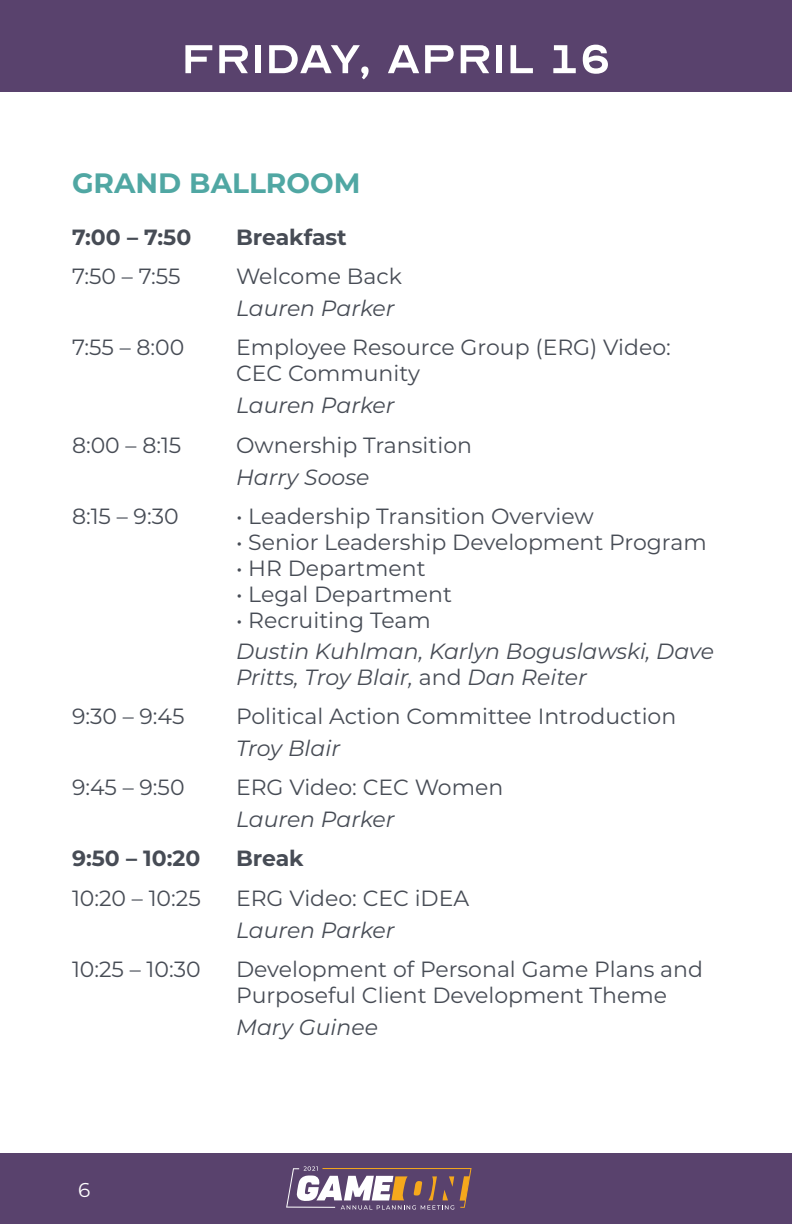
<style>
.page{position:relative;width:792px;height:1224px;background:#fff}
.page>*{position:absolute;margin:0;border:0;box-sizing:border-box;transform-origin:0 0}
.t1{font:56px "Optician Sans";color:#fff}
.t2{font:700 28px "Montserrat";color:#50a7a3}
.t3{font:22px/26px "Montserrat";color:#474c55}
.t4{font:italic 22px/26px "Montserrat";color:#474c55}
.t5{font:700 22px "Montserrat";color:#474c55}
.t6{font:20px "Montserrat";color:#fff}
.s1{font-style:normal}
.s2{font-style:italic}
</style>
<div class="page">
<div style="left:0;top:1153px;width:792px;height:71px;background:#59426d"></div>
<div style="left:0;top:0;width:792px;height:92px;background:#59426d"></div>
<svg style="left:286px;top:1166px;width:186px;height:44px"></svg>
<p class="t1" style="left:181px;top:33px;width:431px">friday, april 16</p>
<p class="t2" style="left:72px;top:162px;width:290px">GRAND BALLROOM</p>
<p class="t5" style="left:72px;top:221px;width:121px">7:00 – 7:50</p>
<p class="t5" style="left:236px;top:221px;width:112px">Breakfast</p>
<p class="t3" style="left:72px;top:262px;width:110px">7:50 – 7:55</p>
<p class="t3" style="left:236px;top:262px;width:167px">Welcome Back</p>
<p class="t4" style="left:236px;top:294px;width:160px">Lauren Parker</p>
<p class="t3" style="left:72px;top:334px;width:114px">7:55 – 8:00</p>
<p class="t3" style="left:236px;top:334px;width:436px">Employee Resource Group (ERG) Video:<br>CEC Community</p>
<p class="t4" style="left:236px;top:392px;width:160px">Lauren Parker</p>
<p class="t3" style="left:72px;top:431px;width:111px">8:00 – 8:15</p>
<p class="t3" style="left:236px;top:431px;width:238px">Ownership Transition</p>
<p class="t4" style="left:236px;top:463px;width:135px">Harry Soose</p>
<p class="t3" style="left:72px;top:502px;width:108px">8:15 – 9:30</p>
<p class="t3" style="left:236px;top:502px;width:359px">• Leadership Transition Overview</p>
<p class="t3" style="left:236px;top:528px;width:472px">• Senior Leadership Development Program</p>
<p class="t3" style="left:236px;top:554px;width:191px">• HR Department</p>
<p class="t3" style="left:236px;top:580px;width:217px">• Legal Department</p>
<p class="t3" style="left:236px;top:606px;width:196px">• Recruiting Team</p>
<p class="t4" style="left:236px;top:637px;width:480px">Dustin Kuhlman, Karlyn Boguslawski, Dave<br>Pritts, Troy Blair, <span class="s1">and</span> Dan Reiter</p>
<p class="t3" style="left:72px;top:702px;width:114px">9:30 – 9:45</p>
<p class="t3" style="left:236px;top:699px;width:442px;line-height:32px">Political Action Committee Introduction<br><span class="s2">Troy Blair</span></p>
<p class="t3" style="left:72px;top:774px;width:114px">9:45 – 9:50</p>
<p class="t3" style="left:236px;top:774px;width:269px">ERG Video: CEC Women</p>
<p class="t4" style="left:236px;top:806px;width:160px">Lauren Parker</p>
<p class="t5" style="left:72px;top:843px;width:130px">9:50 – 10:20</p>
<p class="t5" style="left:236px;top:843px;width:69px">Break</p>
<p class="t3" style="left:72px;top:884px;width:130px">10:20 – 10:25</p>
<p class="t3" style="left:236px;top:884px;width:235px">ERG Video: CEC iDEA</p>
<p class="t4" style="left:236px;top:916px;width:160px">Lauren Parker</p>
<p class="t3" style="left:72px;top:956px;width:130px">10:25 – 10:30</p>
<p class="t3" style="left:236px;top:956px;width:469px">Development of Personal Game Plans and<br>Purposeful Client Development Theme</p>
<p class="t4" style="left:236px;top:1014px;width:144px">Mary Guinee</p>
<p class="t6" style="left:78px;top:1176px;width:14px">6</p>
</div>
